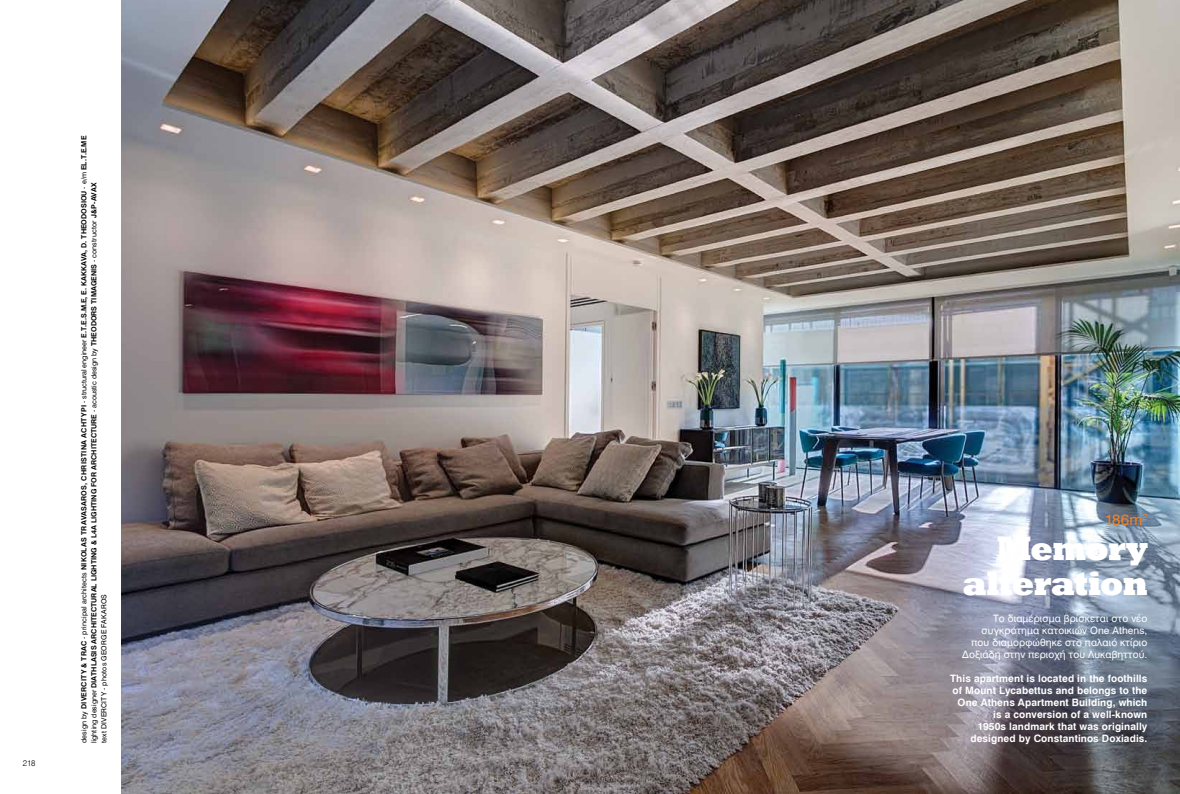
<style>
.page{position:relative;width:1180px;height:794px;background:#fff}
.page>*{position:absolute;margin:0;border:0;box-sizing:border-box;transform-origin:0 0}
.t1{font:900 35px/35px "UB Rockwell";color:#fff;text-align:right}
.t2{font:15px "UB Helvetica";color:#f58220}
.t3{font:10px/12px "UB Helvetica Bold";letter-spacing:.01em;color:#fff;text-align:right}
.t4{font:10px/12px "UB Helvetica";letter-spacing:.01em;color:#fff;text-align:right}
.t5{font:300 8px "UB Helvetica";color:#000}
.t6{font:7px/10px "UB Helvetica Bold";letter-spacing:.02em;color:#000}
.t7{font:7px "UB Helvetica";letter-spacing:.025em;color:#000}
.s1{font-family:"UB Helvetica"}
</style>
<div class="page">
<img style="left:121px;top:0;width:1058px;height:794px">
<p class="t5" style="left:23px;top:758px;width:14px">218</p>
<p class="t6" style="left:79px;top:743px;width:608px;rotate:-90deg"><span class="s1">design by</span> DIVERCITY &amp; TRAC <span class="s1">- principal architects</span> NIKOLAS TRAVASAROS, CHRISTINA ACHTYPI <span class="s1">- structural engineer</span> Ε.Τ.Ε.S.Μ.Ε, E. Kakkava, D. Theodosiou <span class="s1">- e/m</span> ΕL.Τ.Ε.ΜΕ <span class="s1">lighting designer</span> Diathlasis Architectural Lighting &amp; L4A Lighting For Architecture <span class="s1">- acoustic design by</span> Theodors Ti magenis <span class="s1">- constructor</span> J&amp;P-AVAX</p>
<p class="t7" style="left:100px;top:743px;width:150px;rotate:-90deg">text DIVERCITY - photos GEORGE FAKAROS</p>
<h2 class="t2" style="left:1104px;top:510px;width:44px">186m<sup>2</sup></h2>
<h1 class="t1" style="left:963px;top:530px;width:185px">Memory alteration</h1>
<h3 class="t4" style="left:962px;top:612px;width:187px">Το διαμέρισμα βρίσκεται στο νέο συγκρότημα κατοικιών One Athens, που διαμορφώθηκε στο παλαιό κτίριο Δοξιάδη στην περιοχή του Λυκαβηττού.</h3>
<h3 class="t3" style="left:950px;top:672px;width:199px">This apartment is located in the foothills of Mount Lycabettus and belongs to the One Athens Apartment Building, which is a conversion of a well-known<br>1950s landmark that was originally designed by Constantinos Doxiadis.</h3>
</div>
